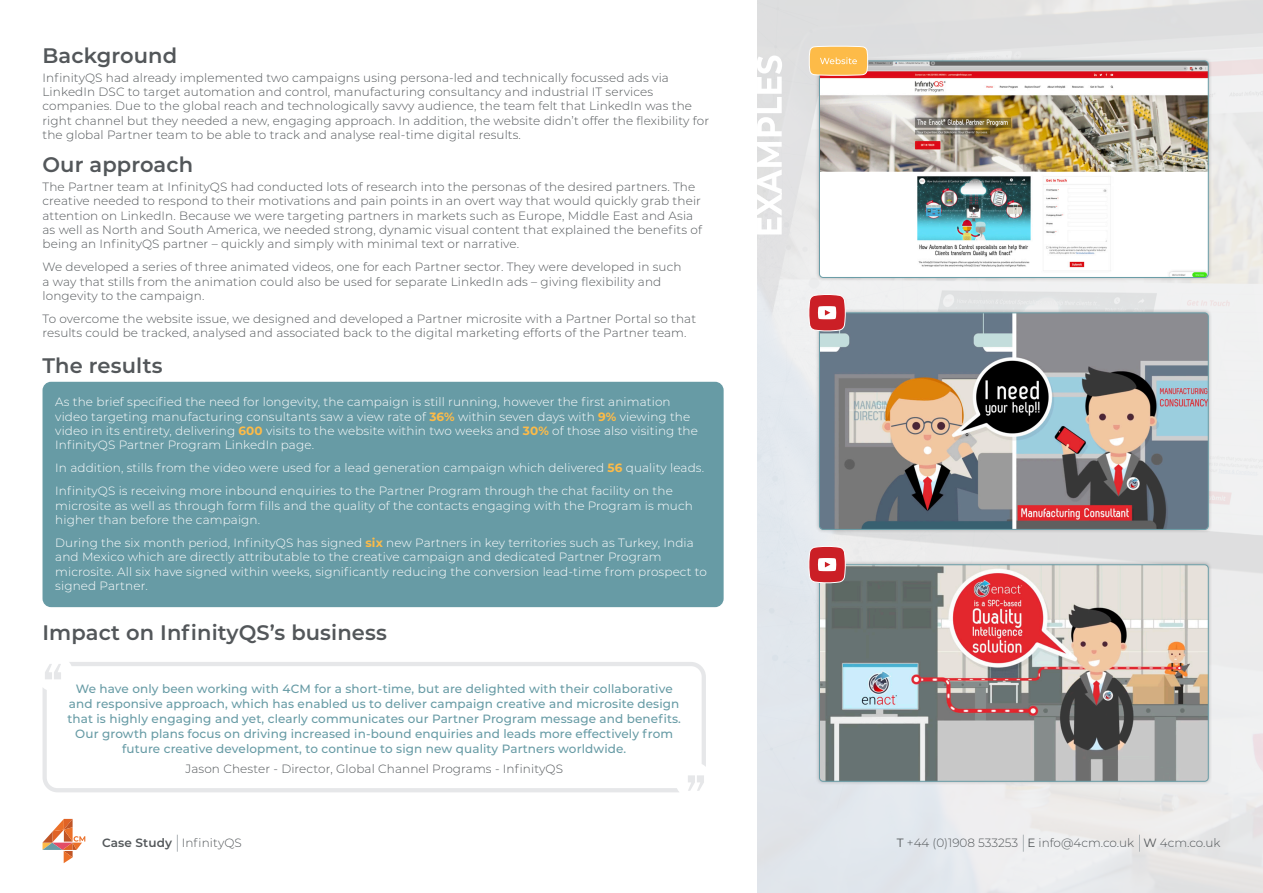
<style>
.page{position:relative;width:1263px;height:893px;background:#fff}
.page>*{position:absolute;margin:0;border:0;box-sizing:border-box;transform-origin:0 0}
.Paragraph_Style_2{font:600 21px "Montserrat";letter-spacing:.005em;color:#53575a}
.Paragraph_Style_1{font:300 12px/14.4px "Montserrat";letter-spacing:.01em;color:#53575a}
.Paragraph_Style_1-2{font:300 12px/14.4px "Montserrat";letter-spacing:.01em;color:#fff}
.Paragraph_Style_1-3{font:500 12px/15px "Montserrat";letter-spacing:.01em;color:#679ba5;text-align:center}
.s1{font-weight:700;color:#fdbb48}
.s2{font-weight:600}
.s3{font-weight:400}
</style>
<div class="page">
<div style="left:758px;top:0;width:505px;height:893px;background:linear-gradient(to right,#e2e6ea,#eae9e8)"></div>
<svg style="left:757px;top:56px;width:25px;height:178px"></svg>
<svg style="left:43px;top:662px;width:663px;height:130px"></svg>
<svg style="left:43px;top:819px;width:42px;height:44px"></svg>
<svg style="left:1023px;top:835px;width:1px;height:17px"></svg>
<svg style="left:177px;top:835px;width:1px;height:17px"></svg>
<svg style="left:1139px;top:835px;width:1px;height:17px"></svg>
<div style="left:43px;top:382px;width:681px;height:225px;background:#679ba5;border-radius:9px"></div>
<div style="left:815px;top:561px;width:397px;height:224px;background:#231f20;opacity:.3"></div>
<img style="left:819px;top:565px;width:389px;height:216px">
<div style="left:819px;top:565px;width:389px;height:216px;border:1px solid #679ba5;border-radius:4px"></div>
<div style="left:815px;top:309px;width:397px;height:224px;background:#231f20;opacity:.3"></div>
<img style="left:819px;top:313px;width:389px;height:216px">
<div style="left:819px;top:313px;width:389px;height:217px;border:1px solid #679ba5;border-radius:4px"></div>
<div style="left:815px;top:57px;width:397px;height:224px;background:#231f20;opacity:.3"></div>
<img style="left:819px;top:61px;width:389px;height:216px">
<div style="left:819px;top:61px;width:389px;height:217px;border:1px solid #679ba5;border-radius:4px"></div>
<svg style="left:808px;top:546px;width:38px;height:38px"></svg>
<svg style="left:808px;top:294px;width:38px;height:38px"></svg>
<svg style="left:808px;top:46px;width:61px;height:30px;background:#fac265"></svg>
<p class="Paragraph_Style_2" style="left:43px;top:41px;width:136px">Background</p>
<p class="Paragraph_Style_1" style="left:43px;top:70px;width:668px">InfinityQS had already implemented two campaigns using persona-led and technically focussed ads via LinkedIn DSC to target automation and control, manufacturing consultancy and industrial IT services companies. Due to the global reach and technologically savvy audience, the team felt that LinkedIn was the right channel but they needed a new, engaging approach. In addition, the website didn’t offer the flexibility for the global Partner team to be able to track and analyse real-time digital results.</p>
<p class="Paragraph_Style_2" style="left:43px;top:150px;width:152px">Our approach</p>
<p class="Paragraph_Style_1" style="left:43px;top:179px;width:661px">The Partner team at InfinityQS had conducted lots of research into the personas of the desired partners. The creative needed to respond to their motivations and pain points in an overt way that would quickly grab their attention on LinkedIn. Because we were targeting partners in markets such as Europe, Middle East and Asia as well as North and South America, we needed strong, dynamic visual content that explained the benefits of being an InfinityQS partner – quickly and simply with minimal text or narrative.</p>
<p class="Paragraph_Style_1" style="left:43px;top:260px;width:640px">We developed a series of three animated videos, one for each Partner sector. They were developed in such a way that stills from the animation could also be used for separate LinkedIn ads – giving flexibility and longevity to the campaign.</p>
<p class="Paragraph_Style_1" style="left:43px;top:311px;width:655px">To overcome the website issue, we designed and developed a Partner microsite with a Partner Portal so that results could be tracked, analysed and associated back to the digital marketing efforts of the Partner team.</p>
<p class="Paragraph_Style_2" style="left:43px;top:351px;width:122px">The results</p>
<p class="Paragraph_Style_1-2" style="left:55px;top:394px;width:644px">As the brief specified the need for longevity, the campaign is still running, however the first animation video targeting manufacturing consultants saw a view rate of <span class="s1">36%</span> within seven days with <span class="s1">9%</span> viewing the video in its entirety, delivering <span class="s1">600</span> visits to the website within two weeks and <span class="s1">30%</span> of those also visiting the InfinityQS Partner Program LinkedIn page.</p>
<p class="Paragraph_Style_1-2" style="left:55px;top:460px;width:650px">In addition, stills from the video were used for a lead generation campaign which delivered <span class="s1">56</span> quality leads.</p>
<p class="Paragraph_Style_1-2" style="left:55px;top:483px;width:639px">InfinityQS is receiving more inbound enquiries to the Partner Program through the chat facility on the microsite as well as through form fills and the quality of the contacts engaging with the Program is much higher than before the campaign.</p>
<p class="Paragraph_Style_1-2" style="left:55px;top:535px;width:653px">During the six month period, InfinityQS has signed <span class="s1">six</span> new Partners in key territories such as Turkey, India and Mexico which are directly attributable to the creative campaign and dedicated Partner Program microsite. All six have signed within weeks, significantly reducing the conversion lead-time from prospect to signed Partner.</p>
<p class="Paragraph_Style_2" style="left:43px;top:618px;width:346px">Impact on InfinityQS’s business</p>
<p class="Paragraph_Style_1-3" style="left:67px;top:681px;width:615px">We have only been working with 4CM for a short-time, but are delighted with their collaborative and responsive approach, which has enabled us to deliver campaign creative and microsite design that is highly engaging and yet, clearly communicates our Partner Program message and benefits.<br>Our growth plans focus on driving increased in-bound enquiries and leads more effectively from future creative development, to continue to sign new quality Partners worldwide.</p>
<p class="Paragraph_Style_1" style="left:185px;top:761px;width:379px">Jason Chester - Director, Global Channel Programs - InfinityQS</p>
<p class="Paragraph_Style_1" style="left:102px;top:835px;width:141px"><span class="s2">Case Study</span> InfinityQS</p>
<p class="Paragraph_Style_1" style="left:897px;top:835px;width:325px"><span class="s3">T</span> +44 (0)1908 533253 <span class="s3">E</span> info@4cm.co.uk <span class="s3">W</span> 4cm.co.uk</p>
</div>
